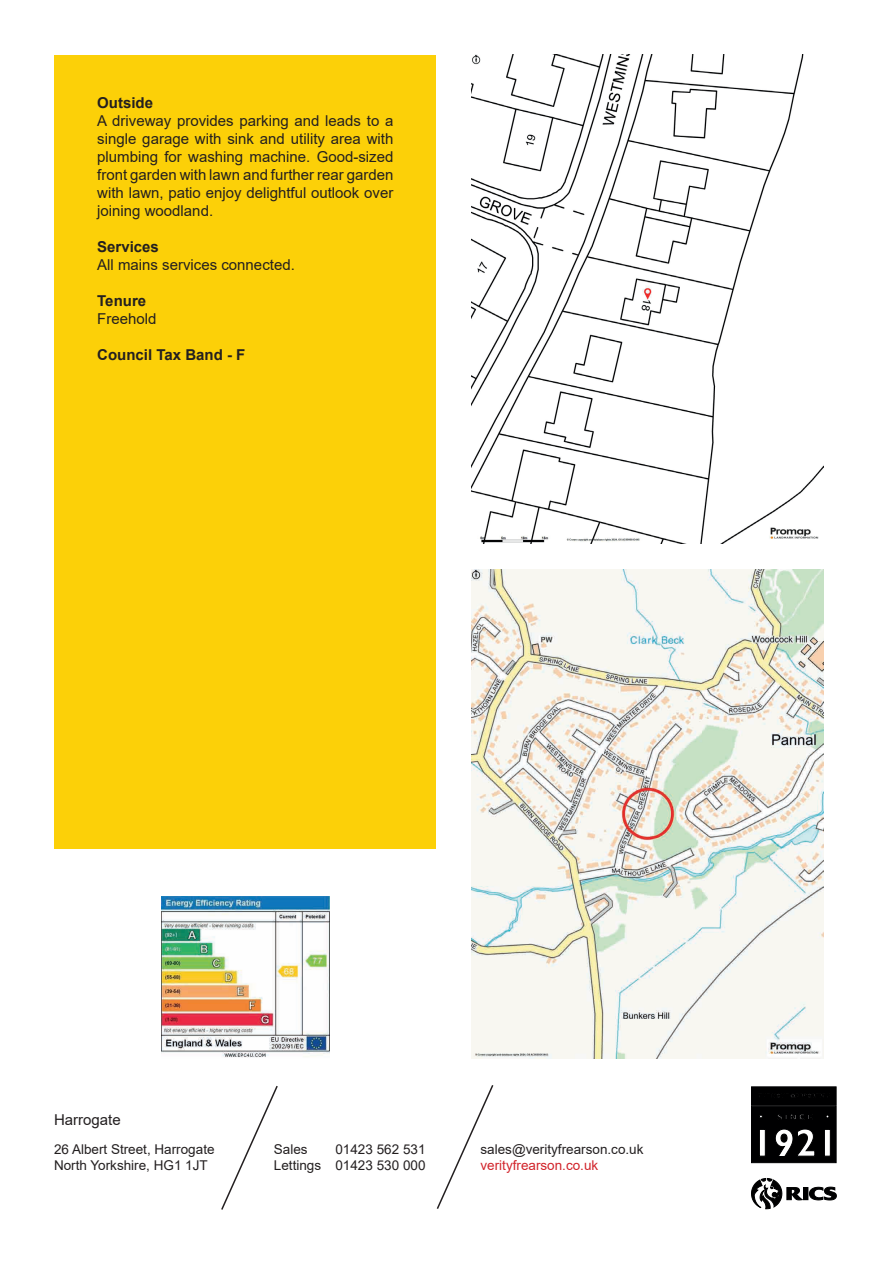
<style>
.page{position:relative;width:893px;height:1263px;background:#fff}
.page>*{position:absolute;margin:0;border:0;box-sizing:border-box;transform-origin:0 0}
.t1{font:15px/18px "Arial";color:#231f20;text-align:justify}
.t2{font:700 15px "Arial";color:#231f20}
.t3{font:13.5px/16.2px "Arial";color:#231f20}
.t4{font:13.5px "Arial";color:#d1232a}
</style>
<div class="page">
<div style="left:55px;top:55px;width:381px;height:793px;background:#fcd008"></div>
<img style="left:472px;top:54px;width:352px;height:489px">
<img style="left:472px;top:570px;width:352px;height:489px">
<img style="left:162px;top:896px;width:167px;height:162px">
<svg style="left:221px;top:1085px;width:57px;height:125px"></svg>
<svg style="left:436px;top:1085px;width:58px;height:124px"></svg>
<svg style="left:751px;top:1086px;width:86px;height:77px;background:#1d1d1e"></svg>
<svg style="left:809px;top:1186px;width:28px;height:15px"></svg>
<div style="left:803px;top:1187px;width:5px;height:13px;background:#000001"></div>
<svg style="left:751px;top:1178px;width:52px;height:31px"></svg>
<p class="t2" style="left:97px;top:92px;width:57px">Outside</p>
<p class="t1" style="left:97px;top:112px;width:298px">A driveway provides parking and leads to a single garage with sink and utility area with plumbing for washing machine. Good-sized front garden with lawn and further rear garden with lawn, patio enjoy delightful outlook over joining woodland.</p>
<p class="t2" style="left:97px;top:236px;width:63px">Services</p>
<p class="t1" style="left:97px;top:256px;width:199px">All mains services connected.</p>
<p class="t2" style="left:97px;top:290px;width:50px">Tenure</p>
<p class="t1" style="left:97px;top:310px;width:61px">Freehold</p>
<p class="t2" style="left:97px;top:344px;width:150px">Council Tax Band - F</p>
<p class="t1" style="left:54px;top:1111px;width:68px">Harrogate</p>
<p class="t3" style="left:54px;top:1141px;width:162px">26 Albert Street, Harrogate<br>North Yorkshire, HG1 1JT</p>
<p class="t3" style="left:274px;top:1141px;width:35px">Sales</p>
<p class="t3" style="left:274px;top:1141px;width:153px;text-align:right">01423 562 531<br>Lettings 01423 530 000</p>
<p class="t3" style="left:480px;top:1141px;width:164px">sales@verityfrearson.co.uk</p>
<p class="t4" style="left:480px;top:1156px;width:119px">verityfrearson.co.uk</p>
</div>
